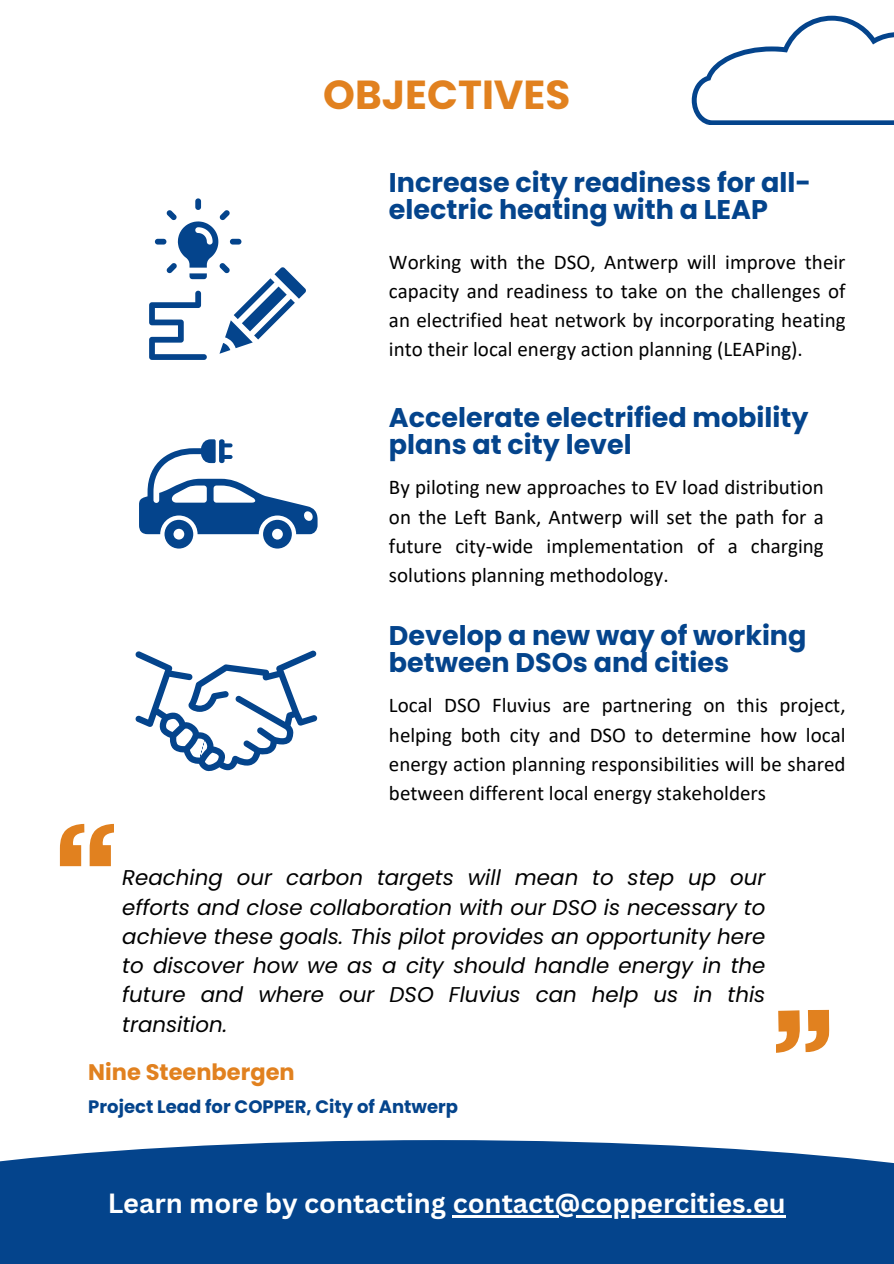
<style>
.page{position:relative;width:894px;height:1264px;background:#fff}
.page>*{position:absolute;margin:0;border:0;box-sizing:border-box;transform-origin:0 0}
.t1{font:700 40.5px "Poppins";color:#e1811f}
.t2{font:700 27px/27px "Poppins";color:#04448c}
.t3{font:700 27px "Canva Sans";color:#fff}
.t4{font:700 22.5px "Poppins";color:#e1811f}
.t5{font:italic 21.3px/29.2px "Poppins";color:#000;text-align:justify}
.t6{font:21px/29.2px "Calibri";color:#000;text-align:justify}
.t7{font:700 18px "Poppins";color:#04448c}
</style>
<div class="page">
<div style="left:0;top:1140px;width:893px;height:123px;background:#04448c"></div>
<svg style="left:135px;top:650px;width:182px;height:121px"></svg>
<svg style="left:691px;top:16px;width:202px;height:109px"></svg>
<svg style="left:60px;top:823px;width:54px;height:43px"></svg>
<svg style="left:776px;top:1009px;width:53px;height:43px"></svg>
<svg style="left:149px;top:198px;width:156px;height:162px"></svg>
<svg style="left:139px;top:439px;width:178px;height:109px"></svg>
<hr style="left:452px;top:1215px;width:333px;height:2px;background:#fff">
<p class="t1" style="left:323px;top:66px;width:248px">OBJECTIVES</p>
<h4 class="t2" style="left:389px;top:169px;width:423px">Increase city readiness for all&shy;electric heating with a LEAP</h4>
<h1 class="t6" style="left:389px;top:249px;width:458px">Working with the DSO, Antwerp will improve their capacity and readiness to take on the challenges of an electrified heat network by incorporating heating into their local energy action planning (LEAPing).</h1>
<h2 class="t2" style="left:389px;top:403px;width:421px">Accelerate electrified mobility plans at city level</h2>
<h2 class="t6" style="left:389px;top:474px;width:436px">By piloting new approaches to EV load distribution on the Left Bank, Antwerp will set the path for a future city-wide implementation of a charging solutions planning methodology.</h2>
<p class="t2" style="left:389px;top:621px;width:419px">Develop a new way of working between DSOs and cities</p>
<p class="t6" style="left:389px;top:692px;width:458px">Local DSO Fluvius are partnering on this project, helping both city and DSO to determine how local energy action planning responsibilities will be shared between different local energy stakeholders</p>
<h2 class="t5" style="left:122px;top:863px;width:644px">Reaching our carbon targets will mean to step up our efforts and close collaboration with our DSO is necessary to achieve these goals. This pilot provides an opportunity here to discover how we as a city should handle energy in the future and where our DSO Fluvius can help us in this transition.</h2>
<p class="t4" style="left:88px;top:1056px;width:208px">Nine Steenbergen</p>
<h4 class="t7" style="left:88px;top:1094px;width:371px">Project Lead for COPPER, City of Antwerp</h4>
<h4 class="t3" style="left:108px;top:1184px;width:679px">Learn more by contacting contact@coppercities.eu</h4>
</div>
